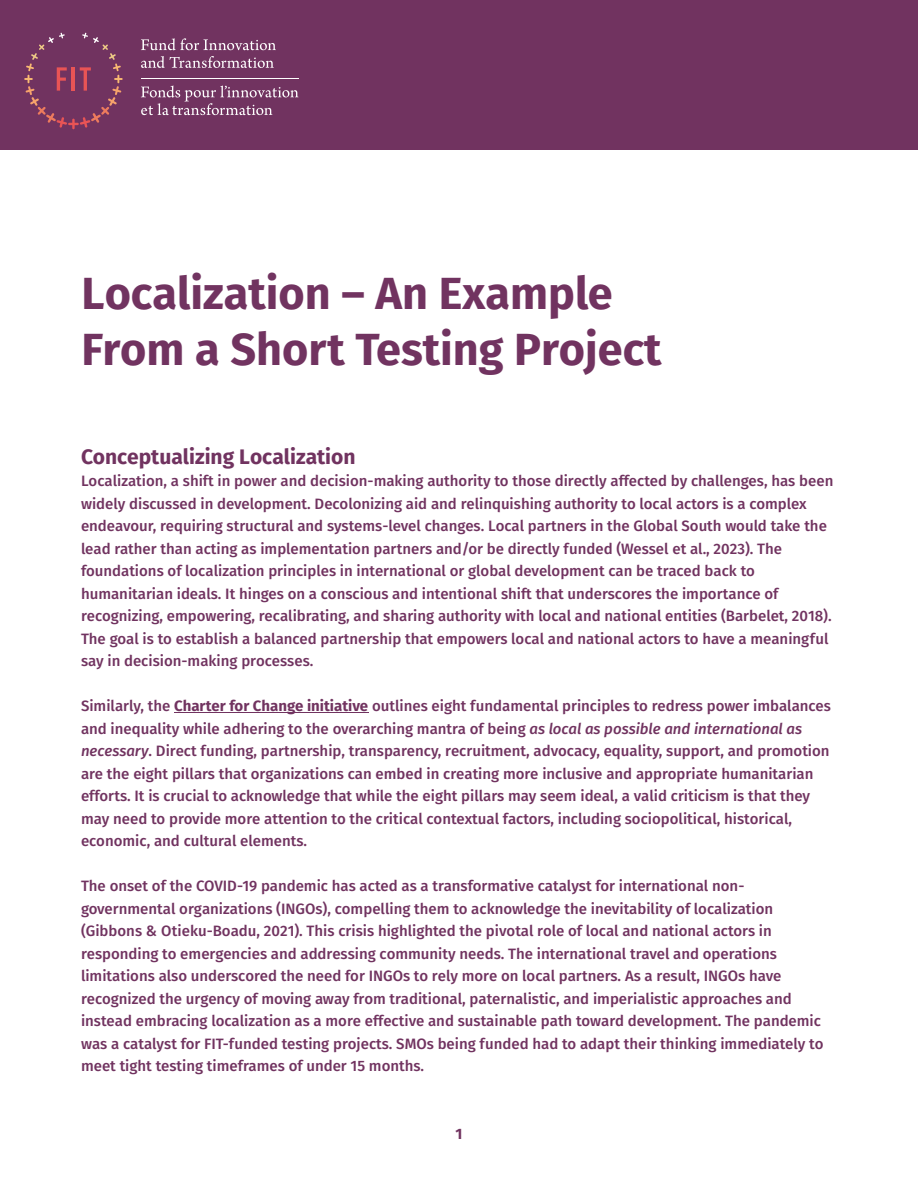
<style>
.page{position:relative;width:918px;height:1188px;background:#fff}
.page>*{position:absolute;margin:0;border:0;box-sizing:border-box;transform-origin:0 0}
.t1{font:700 45px/55.5px "Fira Sans";color:#713360}
.t2{font:700 21px "Fira Sans";color:#713360}
.t3{font:500 15px/22.5px "Fira Sans";color:#713360}
.t4{font:700 15px "Fira Sans";color:#713360}
.s1{font-weight:700}
.s2{font-style:italic}
</style>
<div class="page">
<div style="left:0;top:0;width:918px;height:149px;background:#713360"></div>
<svg style="left:141px;top:38px;width:135px;height:12px"></svg>
<svg style="left:141px;top:56px;width:133px;height:12px"></svg>
<svg style="left:141px;top:86px;width:157px;height:29px"></svg>
<hr style="left:141px;top:79px;width:157px;height:1px;background:#fff">
<svg style="left:24px;top:33px;width:99px;height:96px"></svg>
<hr style="left:174px;top:712px;width:194px;height:1px;background:#713360">
<h1 class="t1" style="left:82px;top:269px;width:582px">Localization – An Example<br>From a Short Testing Project</h1>
<h2 class="t2" style="left:81px;top:447px;width:276px">Conceptualizing Localization</h2>
<p class="t3" style="left:81px;top:470px;width:754px">Localization, a shift in power and decision-making authority to those directly affected by challenges, has been widely discussed in development. Decolonizing aid and relinquishing authority to local actors is a complex endeavour, requiring structural and systems-level changes. Local partners in the Global South would take the lead rather than acting as implementation partners and/or be directly funded (Wessel et al., 2023). The foundations of localization principles in international or global development can be traced back to humanitarian ideals. It hinges on a conscious and intentional shift that underscores the importance of recognizing, empowering, recalibrating, and sharing authority with local and national entities (Barbelet, 2018).<br>The goal is to establish a balanced partnership that empowers local and national actors to have a meaningful say in decision-making processes.</p>
<p class="t3" style="left:81px;top:695px;width:752px">Similarly, the <span class="s1">Charter for Change initiative</span> outlines eight fundamental principles to redress power imbalances and inequality while adhering to the overarching mantra of being <span class="s2">as local as possible and international as necessary</span>. Direct funding, partnership, transparency, recruitment, advocacy, equality, support, and promotion are the eight pillars that organizations can embed in creating more inclusive and appropriate humanitarian efforts. It is crucial to acknowledge that while the eight pillars may seem ideal, a valid criticism is that they may need to provide more attention to the critical contextual factors, including sociopolitical, historical, economic, and cultural elements.</p>
<p class="t3" style="left:81px;top:875px;width:744px">The onset of the COVID-19 pandemic has acted as a transformative catalyst for international non&shy;governmental organizations (INGOs), compelling them to acknowledge the inevitability of localization (Gibbons &amp; Otieku-Boadu, 2021). This crisis highlighted the pivotal role of local and national actors in responding to emergencies and addressing community needs. The international travel and operations limitations also underscored the need for INGOs to rely more on local partners. As a result, INGOs have recognized the urgency of moving away from traditional, paternalistic, and imperialistic approaches and instead embracing localization as a more effective and sustainable path toward development. The pandemic was a catalyst for FIT-funded testing projects. SMOs being funded had to adapt their thinking immediately to meet tight testing timeframes of under 15 months.</p>
<p class="t4" style="left:456px;top:1127px;width:8px">1</p>
</div>
